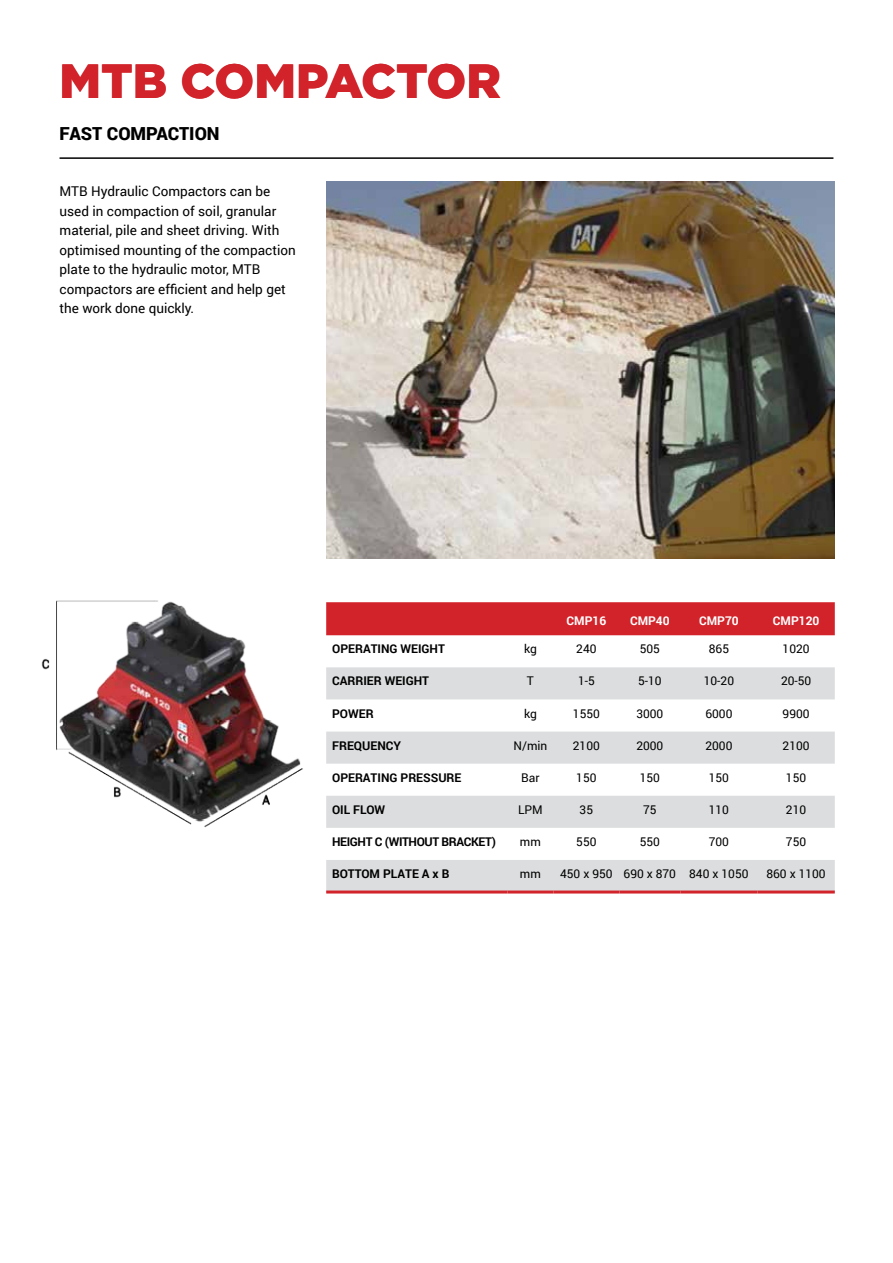
<style>
.page{position:relative;width:893px;height:1263px;background:#fff}
.page>*{position:absolute;margin:0;border:0;box-sizing:border-box;transform-origin:0 0}
.t1{font:900 48px "Gotham";color:#d2232a}
.t2{font:900 18px "Roboto";color:#000}
.t3{font:13.5px/19.5px "Roboto";color:#000}
.t4{font:12px "Roboto";color:#000}
.t5{font:700 12px "Roboto";color:#000}
.t6{font:700 12px "Roboto";letter-spacing:-.03em;color:#000}
.t7{font:700 12px "Roboto";color:#fff}
</style>
<div class="page">
<hr style="left:60px;top:157px;width:773px;height:2px;background:#000">
<img style="left:326px;top:182px;width:509px;height:377px">
<div style="left:326px;top:602px;width:509px;height:33px;background:#d2232a"></div>
<svg style="left:326px;top:667px;width:509px;height:223px;fill:#dcddde"></svg>
<hr style="left:326px;top:890px;width:181px;height:3px;background:#d2232a">
<hr style="left:507px;top:890px;width:46px;height:3px;background:#d2232a">
<hr style="left:553px;top:890px;width:66px;height:3px;background:#d2232a">
<hr style="left:619px;top:890px;width:61px;height:3px;background:#d2232a">
<hr style="left:680px;top:890px;width:78px;height:3px;background:#d2232a">
<hr style="left:758px;top:890px;width:77px;height:3px;background:#d2232a">
<img style="left:41px;top:600px;width:262px;height:228px">
<h1 class="t1" style="left:60px;top:48px;width:443px">MTB COMPACTOR</h1>
<h2 class="t2" style="left:60px;top:121px;width:162px">FAST COMPACTION</h2>
<p class="t3" style="left:60px;top:181px;width:238px">MTB Hydraulic Compactors can be used in compaction of soil, granular material, pile and sheet driving. With optimised mounting of the compaction plate to the hydraulic motor, MTB compactors are efficient and help get the work done quickly.</p>
<p class="t7" style="left:567px;top:612px;width:41px">CMP16</p>
<p class="t7" style="left:630px;top:612px;width:41px">CMP40</p>
<p class="t7" style="left:699px;top:612px;width:41px">CMP70</p>
<p class="t7" style="left:773px;top:612px;width:48px">CMP120</p>
<p class="t5" style="left:332px;top:641px;width:114px">OPERATING WEIGHT</p>
<p class="t4" style="left:524px;top:641px;width:14px">kg</p>
<p class="t4" style="left:576px;top:641px;width:22px">240</p>
<p class="t4" style="left:640px;top:641px;width:22px">505</p>
<p class="t4" style="left:709px;top:641px;width:22px">865</p>
<p class="t4" style="left:783px;top:641px;width:29px">1020</p>
<p class="t5" style="left:332px;top:673px;width:98px">CARRIER WEIGHT</p>
<p class="t4" style="left:527px;top:673px;width:9px">T</p>
<p class="t4" style="left:578px;top:673px;width:18px">1-5</p>
<p class="t4" style="left:638px;top:673px;width:25px">5-10</p>
<p class="t4" style="left:704px;top:673px;width:32px">10-20</p>
<p class="t4" style="left:781px;top:673px;width:32px">20-50</p>
<p class="t5" style="left:332px;top:705px;width:43px">POWER</p>
<p class="t4" style="left:524px;top:705px;width:14px">kg</p>
<p class="t4" style="left:573px;top:705px;width:29px">1550</p>
<p class="t4" style="left:636px;top:705px;width:29px">3000</p>
<p class="t4" style="left:705px;top:705px;width:29px">6000</p>
<p class="t4" style="left:783px;top:705px;width:29px">9900</p>
<p class="t5" style="left:332px;top:737px;width:71px">FREQUENCY</p>
<p class="t4" style="left:513px;top:737px;width:35px">N/min</p>
<p class="t4" style="left:573px;top:737px;width:29px">2100</p>
<p class="t4" style="left:636px;top:737px;width:29px">2000</p>
<p class="t4" style="left:705px;top:737px;width:29px">2000</p>
<p class="t4" style="left:783px;top:737px;width:29px">2100</p>
<p class="t5" style="left:332px;top:769px;width:131px">OPERATING PRESSURE</p>
<p class="t4" style="left:521px;top:769px;width:20px">Bar</p>
<p class="t4" style="left:576px;top:769px;width:22px">150</p>
<p class="t4" style="left:640px;top:769px;width:22px">150</p>
<p class="t4" style="left:709px;top:769px;width:22px">150</p>
<p class="t4" style="left:786px;top:769px;width:22px">150</p>
<p class="t5" style="left:332px;top:801px;width:55px">OIL FLOW</p>
<p class="t4" style="left:518px;top:801px;width:26px">LPM</p>
<p class="t4" style="left:580px;top:801px;width:15px">35</p>
<p class="t4" style="left:643px;top:801px;width:15px">75</p>
<p class="t4" style="left:709px;top:801px;width:22px">110</p>
<p class="t4" style="left:786px;top:801px;width:22px">210</p>
<p class="t6" style="left:332px;top:833px;width:165px">HEIGHT C (WITHOUT BRACKET)</p>
<p class="t4" style="left:520px;top:833px;width:22px">mm</p>
<p class="t4" style="left:576px;top:833px;width:22px">550</p>
<p class="t4" style="left:640px;top:833px;width:22px">550</p>
<p class="t4" style="left:709px;top:833px;width:22px">700</p>
<p class="t4" style="left:786px;top:833px;width:22px">750</p>
<p class="t5" style="left:332px;top:865px;width:119px">BOTTOM PLATE A x B</p>
<p class="t4" style="left:520px;top:865px;width:22px">mm</p>
<p class="t4" style="left:560px;top:865px;width:190px">450 x 950 690 x 870 840 x 1050</p>
<p class="t4" style="left:766px;top:865px;width:61px">860 x 1100</p>
</div>
